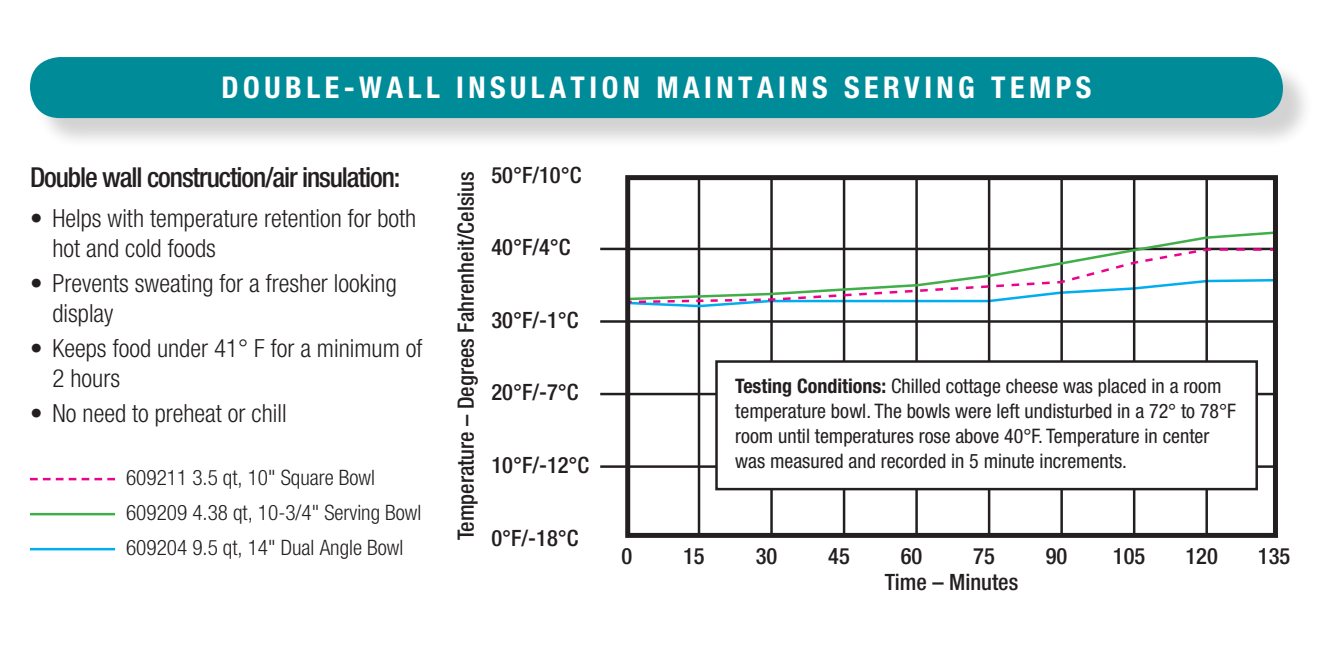
<style>
.page{position:relative;width:1328px;height:653px;background:#fff}
.page>*{position:absolute;margin:0;border:0;box-sizing:border-box;transform-origin:0 0}
.t1{font:700 condensed 30px "Helvetica Neue LT Std";letter-spacing:.15em;color:#fff}
.t2{font:500 condensed 27.5px "Helvetica Neue LT Std";letter-spacing:-.04em;color:#231f20}
.Body_Bullets{font:300 condensed 25px/30px "Helvetica Neue LT Std";color:#231f20}
.t3{font:500 condensed 22.5px "Helvetica Neue LT Std";color:#231f20}
.t4{font:300 condensed 21.25px "Helvetica Neue LT Std";color:#231f20}
.t5{font:condensed 20px/25px "Helvetica Neue LT Std";color:#231f20}
.s1{font-weight:700}
</style>
<div class="page">
<svg style="left:30px;top:478px;width:85px;height:2px"></svg>
<hr style="left:30px;top:512px;width:85px;height:3px;background:#40ae49">
<hr style="left:30px;top:548px;width:85px;height:2px;background:#00aeef">
<hr style="left:698px;top:176px;width:2px;height:360px;background:#231f20">
<hr style="left:770px;top:176px;width:2px;height:360px;background:#231f20">
<hr style="left:842px;top:176px;width:3px;height:360px;background:#231f20">
<hr style="left:915px;top:176px;width:3px;height:360px;background:#231f20">
<hr style="left:988px;top:176px;width:2px;height:360px;background:#231f20">
<hr style="left:1060px;top:176px;width:2px;height:360px;background:#231f20">
<hr style="left:1132px;top:176px;width:3px;height:360px;background:#231f20">
<hr style="left:1205px;top:176px;width:3px;height:360px;background:#231f20">
<hr style="left:600px;top:465px;width:676px;height:3px;background:#231f20">
<hr style="left:600px;top:392px;width:676px;height:3px;background:#231f20">
<hr style="left:600px;top:320px;width:676px;height:2px;background:#231f20">
<hr style="left:600px;top:248px;width:676px;height:2px;background:#231f20">
<svg style="left:631px;top:304px;width:575px;height:4px"></svg>
<svg style="left:631px;top:301px;width:575px;height:3px"></svg>
<svg style="left:631px;top:230px;width:641px;height:71px"></svg>
<div style="left:625px;top:175px;width:653px;height:363px;border:5px solid #231f20"></div>
<div style="left:716px;top:361px;width:540px;height:128px;background:#fff"></div>
<div style="left:715px;top:360px;width:543px;height:130px;border:2px solid #231f20"></div>
<div style="left:34px;top:61px;width:1279px;height:88px;background:#231f20;opacity:.2"></div>
<div style="left:30px;top:57px;width:1252px;height:61px;background:#008b98;border-radius:30px"></div>
<p class="t1" style="left:222px;top:69px;width:871px">DOUBLE-WALL INSULATION MAINTAINS SERVING TEMPS</p>
<p class="t3" style="left:491px;top:161px;width:91px">50°F/10°C</p>
<p class="t2" style="left:30px;top:160px;width:372px">Double wall construction/air insulation:</p>
<p class="Body_Bullets" style="left:52px;top:203px;width:365px;text-indent:-22px">• Helps with temperature retention for both hot and cold foods</p>
<p class="Body_Bullets" style="left:52px;top:268px;width:346px;text-indent:-22px">• Prevents sweating for a fresher looking display</p>
<p class="Body_Bullets" style="left:52px;top:333px;width:371px;text-indent:-22px">• Keeps food under 41° F for a minimum of<br>2 hours</p>
<p class="Body_Bullets" style="left:30px;top:398px;width:258px">• No need to preheat or chill</p>
<p class="t3" style="left:452px;top:540px;width:370px;rotate:-90deg">Temperature – Degrees Fahrenheit/Celsius</p>
<p class="t3" style="left:491px;top:234px;width:81px">40°F/4°C</p>
<p class="t3" style="left:491px;top:306px;width:89px">30°F/-1°C</p>
<p class="t5" style="left:735px;top:373px;width:502px"><span class="s1">Testing Conditions:</span> Chilled cottage cheese was placed in a room temperature bowl. The bowls were left undisturbed in a 72° to 78°F room until temperatures rose above 40°F. Temperature in center was measured and recorded in 5 minute increments.</p>
<p class="t3" style="left:491px;top:379px;width:89px">20°F/-7°C</p>
<p class="t3" style="left:491px;top:451px;width:99px">10°F/-12°C</p>
<p class="t4" style="left:126px;top:465px;width:250px">609211 3.5 qt, 10" Square Bowl</p>
<p class="t4" style="left:126px;top:500px;width:297px">609209 4.38 qt, 10-3/4" Serving Bowl</p>
<p class="t4" style="left:126px;top:535px;width:279px">609204 9.5 qt, 14" Dual Angle Bowl</p>
<p class="t3" style="left:621px;top:542px;width:12px">0</p>
<p class="t3" style="left:683px;top:542px;width:23px">15</p>
<p class="t3" style="left:755px;top:542px;width:23px">30</p>
<p class="t3" style="left:828px;top:542px;width:23px">45</p>
<p class="t3" style="left:900px;top:542px;width:23px">60</p>
<p class="t3" style="left:973px;top:542px;width:23px">75</p>
<p class="t3" style="left:1045px;top:542px;width:23px">90</p>
<p class="t3" style="left:1112px;top:542px;width:34px">105</p>
<p class="t3" style="left:1185px;top:542px;width:34px">120</p>
<p class="t3" style="left:1257px;top:542px;width:34px">135</p>
<p class="t3" style="left:885px;top:568px;width:135px">Time – Minutes</p>
<p class="t3" style="left:491px;top:524px;width:89px">0°F/-18°C</p>
</div>
